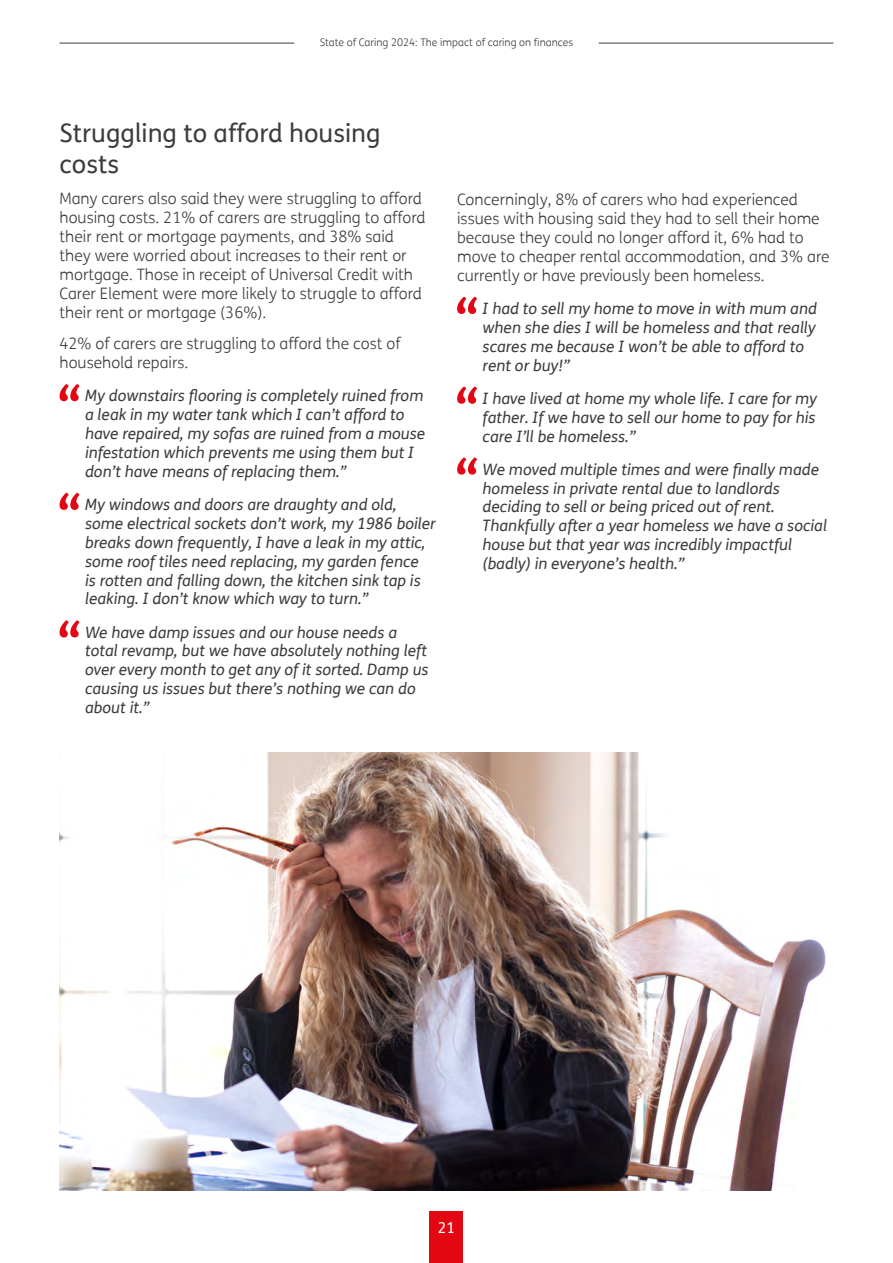
<style>
.page{position:relative;width:893px;height:1263px;background:#fff}
.page>*{position:absolute;margin:0;border:0;box-sizing:border-box;transform-origin:0 0}
.H2_Subhead{font:25.5px/30.6px "FS Me";color:#3c3c3b}
.Inline_Quote{font:italic 15.75px/18.9px "FS Me";color:#3c3c3b}
.Body{font:300 15.75px/18.9px "FS Me";color:#3c3c3b}
.t1{font:15px "FS Me";color:#fff}
.t2{font:300 10.5px "FS Me";color:#3c3c3b}
</style>
<div class="page">
<svg style="left:60px;top:384px;width:19px;height:17px"></svg>
<svg style="left:60px;top:493px;width:19px;height:17px"></svg>
<svg style="left:60px;top:620px;width:19px;height:17px"></svg>
<svg style="left:457px;top:297px;width:20px;height:17px"></svg>
<svg style="left:457px;top:386px;width:20px;height:18px"></svg>
<svg style="left:457px;top:457px;width:20px;height:18px"></svg>
<img style="left:60px;top:752px;width:766px;height:439px">
<div style="left:430px;top:1211px;width:33px;height:52px;background:#e30613"></div>
<hr style="left:60px;top:43px;width:234px;height:1px;background:#3c3c3b">
<hr style="left:599px;top:43px;width:234px;height:1px;background:#3c3c3b">
<p class="t2" style="left:320px;top:35px;width:255px">State of Caring 2024: The impact of caring on finances</p>
<p class="H2_Subhead" style="left:60px;top:117px;width:323px">Struggling to afford housing costs</p>
<p class="Body" style="left:60px;top:189px;width:368px">Many carers also said they were struggling to afford housing costs. 21% of carers are struggling to afford their rent or mortgage payments, and 38% said they were worried about increases to their rent or mortgage. Those in receipt of Universal Credit with Carer Element were more likely to struggle to afford their rent or mortgage (36%).</p>
<p class="Body" style="left:60px;top:334px;width:343px">42% of carers are struggling to afford the cost of household repairs.</p>
<p class="Inline_Quote" style="left:85px;top:386px;width:342px">My downstairs flooring is completely ruined from a leak in my water tank which I can’t afford to have repaired, my sofas are ruined from a mouse infestation which prevents me using them but I don’t have means of replacing them.”</p>
<p class="Inline_Quote" style="left:85px;top:494px;width:352px">My windows and doors are draughty and old, some electrical sockets don’t work, my 1986 boiler breaks down frequently, I have a leak in my attic, some roof tiles need replacing, my garden fence<br>is rotten and falling down, the kitchen sink tap is leaking. I don’t know which way to turn.”</p>
<p class="Inline_Quote" style="left:85px;top:622px;width:345px">We have damp issues and our house needs a total revamp, but we have absolutely nothing left over every month to get any of it sorted. Damp us causing us issues but there’s nothing we can do about it.”</p>
<p class="Body" style="left:457px;top:190px;width:374px">Concerningly, 8% of carers who had experienced issues with housing said they had to sell their home because they could no longer afford it, 6% had to move to cheaper rental accommodation, and 3% are currently or have previously been homeless.</p>
<p class="Inline_Quote" style="left:483px;top:299px;width:336px">I had to sell my home to move in with mum and when she dies I will be homeless and that really scares me because I won’t be able to afford to rent or buy!”</p>
<p class="Inline_Quote" style="left:483px;top:388px;width:336px;text-align:justify">I have lived at home my whole life. I care for my father. If we have to sell our home to pay for his care I’ll be homeless.”</p>
<p class="Inline_Quote" style="left:483px;top:459px;width:346px">We moved multiple times and were finally made homeless in private rental due to landlords deciding to sell or being priced out of rent.<br>Thankfully after a year homeless we have a social house but that year was incredibly impactful (badly) in everyone’s health.”</p>
<p class="t1" style="left:438px;top:1217px;width:19px">21</p>
</div>
